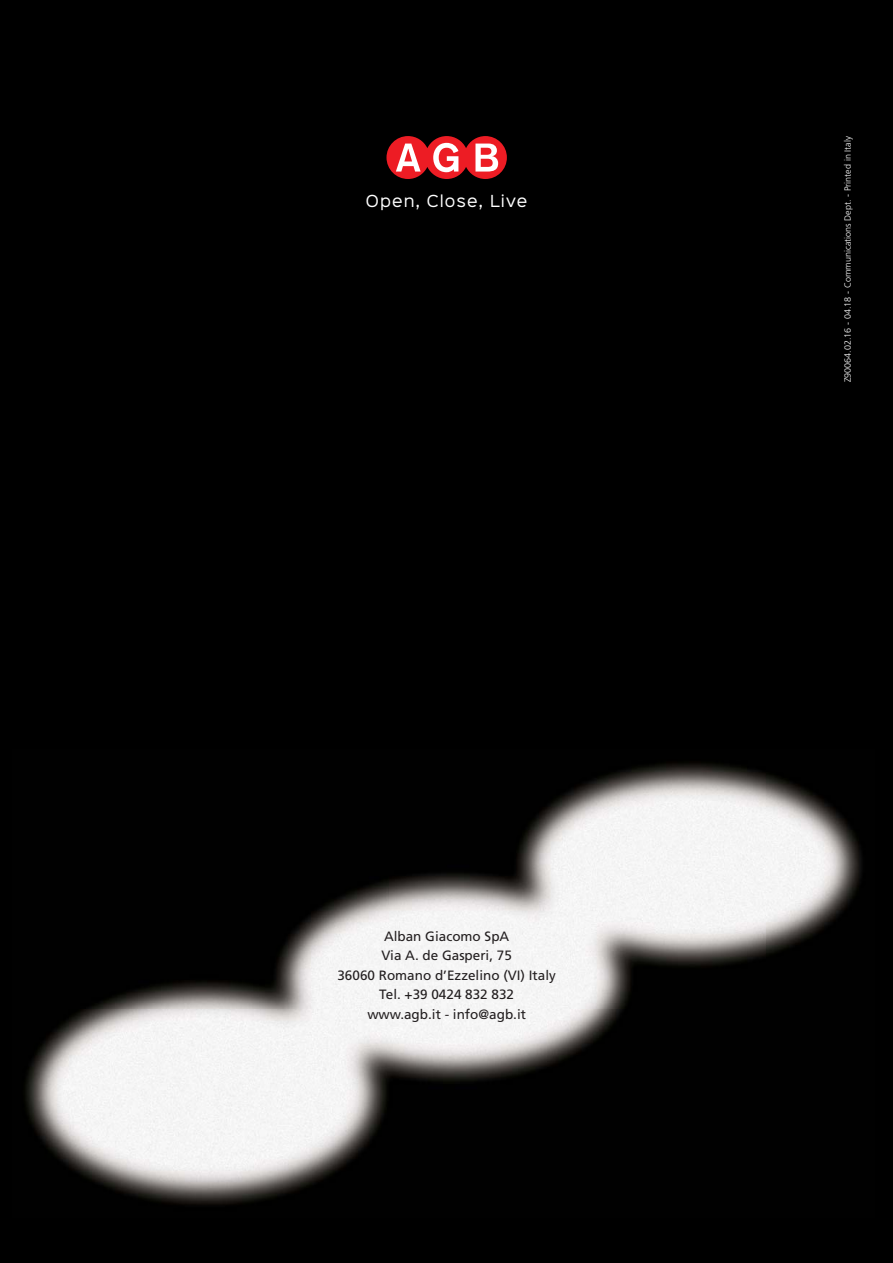
<style>
.page{position:relative;width:893px;height:1263px;background:#fff}
.page>*{position:absolute;margin:0;border:0;box-sizing:border-box;transform-origin:0 0}
.t1{font:15px "Sinkin Sans 400";letter-spacing:.075em;color:#fff}
.t2{font:13.5px/19.5px "Frutiger";color:#231f20;text-align:center}
.t3{font:300 9px "Frutiger";color:#fff}
</style>
<div class="page">
<div style="left:0;top:0;width:892px;height:1263px;background:#000"></div>
<img style="left:25px;top:763px;width:837px;height:442px">
<svg style="left:386px;top:136px;width:121px;height:43px"></svg>
<p class="t1" style="left:366px;top:194px;width:163px">Open, Close, Live</p>
<p class="t2" style="left:337px;top:928px;width:220px">Alban Giacomo SpA<br>Via A. de Gasperi, 75<br>36060 Romano d’Ezzelino (VI) Italy<br>Tel. +39 0424 832 832<br>www.agb.it - info@agb.it</p>
<p class="t3" style="left:843px;top:382px;width:248px;rotate:-90deg">Z90064.02.16 - 04.18 - Communications Dept. - Printed in Italy</p>
</div>
